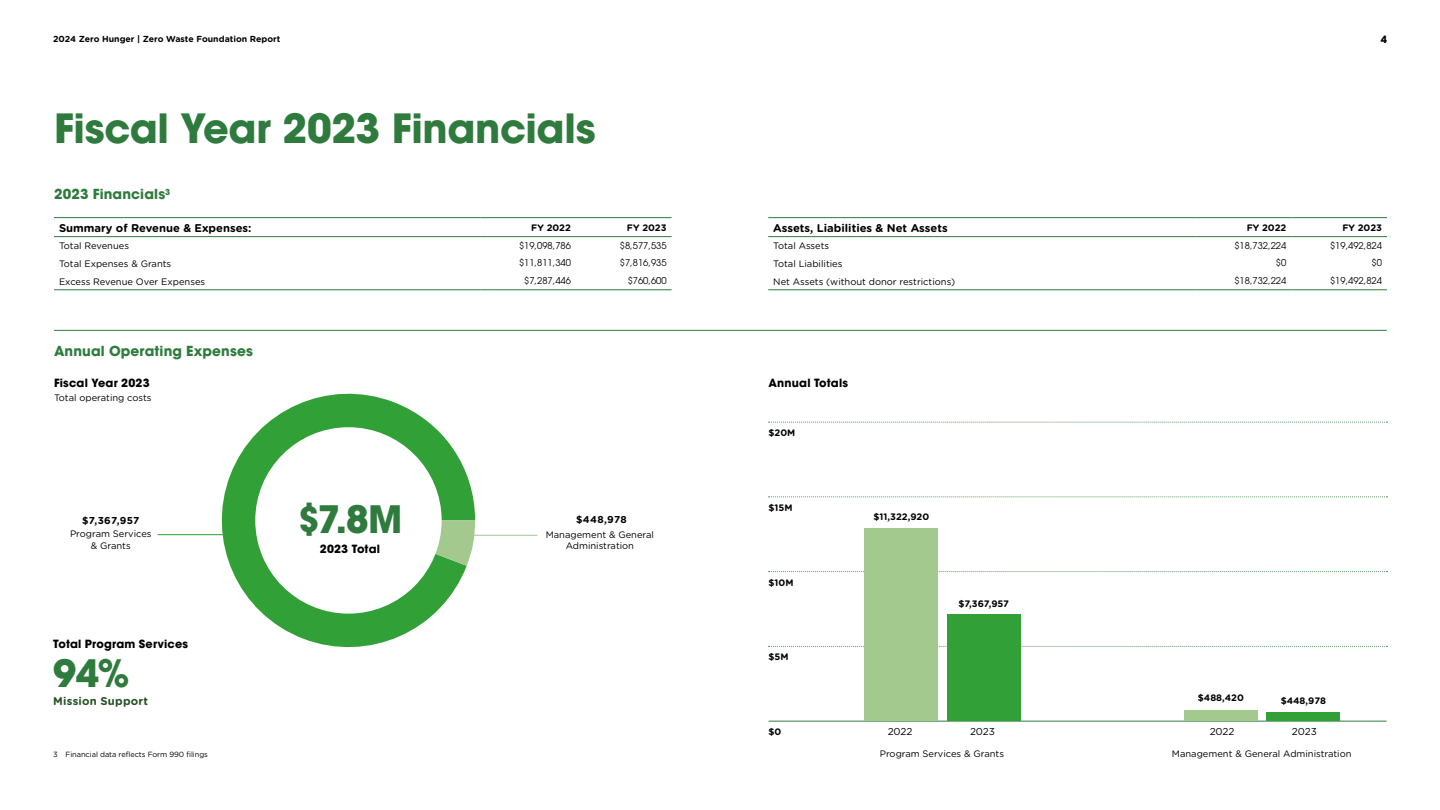
<style>
.page{position:relative;width:1440px;height:810px;background:#fff}
.page>*{position:absolute;margin:0;border:0;box-sizing:border-box;transform-origin:0 0}
.HEADER_1_NEW{font:700 40px "ITC Avant Garde Std";letter-spacing:-.01em;color:#2e7b3d}
.HEADER_1_SUBS{font:700 37.5px "ITC Avant Garde Std";color:#2e7b3d}
.HEADER_2_NEW{font:700 13.75px "ITC Avant Garde Std";letter-spacing:.01em;color:#2e7b3d}
.HEADER_3_NEW{font:700 11.25px "ITC Avant Garde Std";letter-spacing:.015em;color:#000}
.Body_Copy_1{font:700 11.25px "Gotham Rounded";color:#000}
.BODY_COPY_NEW{font:700 11.25px "Gotham Rounded";letter-spacing:.02em;color:#275124}
.Body_Copy_1-2{font:700 10px "Gotham Rounded";letter-spacing:.03em;color:#000}
.Intro_-_H4{font:10px "Gotham Rounded";letter-spacing:-.01em;color:#000}
.t1{font:700 10px "ITC Avant Garde Std";color:#000}
.Body_Copy_1-3{font:9.38px/11.2px "Gotham Rounded";color:#000;text-align:center}
.Body_Copy_1-4{font:9.38px "ITC Avant Garde Pro";color:#000}
.Body_Copy_1-5{font:700 9.38px "Gotham Rounded";color:#000}
.t2{font:700 8.75px "Gotham Rounded";color:#000}
.t3{font:7.5px "Gotham Rounded";letter-spacing:-.01em;color:#000}
</style>
<div class="page">
<svg style="left:205px;top:393px;width:270px;height:255px;fill:#31a037"></svg>
<svg style="left:430px;top:520px;width:45px;height:46px;background:#9bc78b"></svg>
<div style="left:255px;top:427px;width:187px;height:187px;background:#fff;border-radius:50%"></div>
<hr style="left:470px;top:535px;width:67px;height:1px;background:#a3c98e">
<hr style="left:158px;top:534px;width:67px;height:1px;background:#31a037">
<hr style="left:54px;top:217px;width:426px;height:1px;background:#2e7b3d">
<hr style="left:480px;top:217px;width:96px;height:1px;background:#2e7b3d">
<hr style="left:576px;top:217px;width:96px;height:1px;background:#2e7b3d">
<hr style="left:54px;top:236px;width:426px;height:1px;background:#2e7b3d">
<hr style="left:480px;top:236px;width:96px;height:1px;background:#2e7b3d">
<hr style="left:576px;top:236px;width:96px;height:1px;background:#2e7b3d">
<hr style="left:54px;top:289px;width:426px;height:1px;background:#2e7b3d">
<hr style="left:480px;top:289px;width:96px;height:1px;background:#2e7b3d">
<hr style="left:576px;top:289px;width:96px;height:1px;background:#2e7b3d">
<hr style="left:768px;top:217px;width:428px;height:1px;background:#2e7b3d">
<hr style="left:1196px;top:217px;width:95px;height:1px;background:#2e7b3d">
<hr style="left:1291px;top:217px;width:96px;height:1px;background:#2e7b3d">
<hr style="left:768px;top:236px;width:428px;height:1px;background:#2e7b3d">
<hr style="left:1196px;top:236px;width:95px;height:1px;background:#2e7b3d">
<hr style="left:1291px;top:236px;width:96px;height:1px;background:#2e7b3d">
<hr style="left:768px;top:289px;width:428px;height:1px;background:#2e7b3d">
<hr style="left:1196px;top:289px;width:95px;height:1px;background:#2e7b3d">
<hr style="left:1291px;top:289px;width:96px;height:1px;background:#2e7b3d">
<hr style="left:54px;top:330px;width:1333px;height:1px;background:#2e7b3d">
<hr style="left:769px;top:721px;width:618px;height:1px;background:#2e7b3d">
<svg style="left:769px;top:497px;width:619px;height:1px"></svg>
<svg style="left:769px;top:571px;width:619px;height:1px"></svg>
<svg style="left:769px;top:646px;width:619px;height:1px"></svg>
<svg style="left:769px;top:422px;width:619px;height:1px"></svg>
<div style="left:865px;top:528px;width:73px;height:193px;background:#a3c98e"></div>
<div style="left:947px;top:615px;width:73px;height:106px;background:#31a037"></div>
<div style="left:1184px;top:710px;width:74px;height:11px;background:#a3c98e"></div>
<div style="left:1267px;top:712px;width:73px;height:9px;background:#31a037"></div>
<p class="t2" style="left:53px;top:33px;width:229px">2024 Zero Hunger | Zero Waste Foundation Report</p>
<p class="t1" style="left:1381px;top:32px;width:8px">4</p>
<p class="HEADER_1_NEW" style="left:54px;top:102px;width:543px">Fiscal Year 2023 Financials</p>
<p class="HEADER_2_NEW" style="left:54px;top:185px;width:118px">2023 Financials<sup>3</sup></p>
<p class="Body_Copy_1" style="left:59px;top:219px;width:194px">Summary of Revenue &amp; Expenses:</p>
<p class="Body_Copy_1-5" style="left:531px;top:221px;width:41px">FY 2022</p>
<p class="Body_Copy_1-5" style="left:627px;top:221px;width:41px">FY 2023</p>
<p class="Body_Copy_1-3" style="left:59px;top:240px;width:71px">Total Revenues</p>
<p class="Body_Copy_1-4" style="left:519px;top:239px;width:53px">$19,098,786</p>
<p class="Body_Copy_1-4" style="left:620px;top:239px;width:48px">$8,577,535</p>
<p class="Body_Copy_1-3" style="left:59px;top:257px;width:114px">Total Expenses &amp; Grants</p>
<p class="Body_Copy_1-4" style="left:519px;top:257px;width:53px">$11,811,340</p>
<p class="Body_Copy_1-4" style="left:620px;top:257px;width:48px">$7,816,935</p>
<p class="Body_Copy_1-3" style="left:59px;top:275px;width:148px">Excess Revenue Over Expenses</p>
<p class="Body_Copy_1-4" style="left:524px;top:275px;width:48px">$7,287,446</p>
<p class="Body_Copy_1-4" style="left:628px;top:275px;width:40px">$760,600</p>
<p class="Body_Copy_1" style="left:773px;top:219px;width:176px">Assets, Liabilities &amp; Net Assets</p>
<p class="Body_Copy_1-5" style="left:1247px;top:221px;width:41px">FY 2022</p>
<p class="Body_Copy_1-5" style="left:1342px;top:221px;width:41px">FY 2023</p>
<p class="Body_Copy_1-3" style="left:773px;top:240px;width:58px">Total Assets</p>
<p class="Body_Copy_1-4" style="left:1234px;top:239px;width:53px">$18,732,224</p>
<p class="Body_Copy_1-4" style="left:1330px;top:239px;width:53px">$19,492,824</p>
<p class="Body_Copy_1-3" style="left:773px;top:257px;width:71px">Total Liabilities</p>
<p class="Body_Copy_1-4" style="left:1276px;top:257px;width:12px">$0</p>
<p class="Body_Copy_1-4" style="left:1372px;top:257px;width:12px">$0</p>
<p class="Body_Copy_1-3" style="left:773px;top:275px;width:184px">Net Assets (without donor restrictions)</p>
<p class="Body_Copy_1-4" style="left:1234px;top:275px;width:53px">$18,732,224</p>
<p class="Body_Copy_1-4" style="left:1330px;top:275px;width:53px">$19,492,824</p>
<p class="HEADER_2_NEW" style="left:54px;top:342px;width:200px">Annual Operating Expenses</p>
<p class="HEADER_3_NEW" style="left:54px;top:375px;width:97px">Fiscal Year 2023</p>
<p class="Body_Copy_1-3" style="left:54px;top:392px;width:99px">Total operating costs</p>
<p class="HEADER_3_NEW" style="left:769px;top:375px;width:81px">Annual Totals</p>
<p class="Body_Copy_1-5" style="left:769px;top:426px;width:28px">$20M</p>
<p class="Body_Copy_1-2" style="left:82px;top:514px;width:59px">$7,367,957</p>
<p class="Body_Copy_1-3" style="left:70px;top:528px;width:83px">Program Services &amp; Grants</p>
<p class="HEADER_1_SUBS" style="left:298px;top:495px;width:106px">$7.8M</p>
<p class="HEADER_3_NEW" style="left:320px;top:542px;width:62px">2023 Total</p>
<p class="Body_Copy_1-2" style="left:576px;top:512px;width:52px">$448,978</p>
<p class="Body_Copy_1-3" style="left:546px;top:528px;width:110px">Management &amp; General<br>Administration</p>
<p class="Body_Copy_1-5" style="left:769px;top:501px;width:26px">$15M</p>
<p class="Body_Copy_1-5" style="left:874px;top:510px;width:57px">$11,322,920</p>
<p class="Body_Copy_1-5" style="left:769px;top:575px;width:26px">$10M</p>
<p class="Body_Copy_1-5" style="left:958px;top:597px;width:52px">$7,367,957</p>
<p class="HEADER_3_NEW" style="left:53px;top:637px;width:137px">Total Program Services</p>
<p class="HEADER_1_SUBS" style="left:53px;top:649px;width:78px">94%</p>
<p class="BODY_COPY_NEW" style="left:53px;top:693px;width:97px">Mission Support</p>
<p class="Body_Copy_1-5" style="left:769px;top:650px;width:22px">$5M</p>
<p class="Body_Copy_1-5" style="left:1198px;top:691px;width:48px">$488,420</p>
<p class="Body_Copy_1-5" style="left:1281px;top:694px;width:47px">$448,978</p>
<p class="Body_Copy_1-5" style="left:769px;top:725px;width:14px">$0</p>
<p class="Intro_-_H4" style="left:888px;top:725px;width:26px">2022</p>
<p class="Intro_-_H4" style="left:970px;top:725px;width:26px">2023</p>
<p class="Intro_-_H4" style="left:1210px;top:725px;width:26px">2022</p>
<p class="Intro_-_H4" style="left:1292px;top:725px;width:26px">2023</p>
<p class="t3" style="left:53px;top:749px;width:156px">3 Financial data reflects Form 990 filings</p>
<p class="Body_Copy_1-3" style="left:880px;top:747px;width:126px">Program Services &amp; Grants</p>
<p class="Body_Copy_1-3" style="left:1172px;top:747px;width:181px">Management &amp; General Administration</p>
</div>
